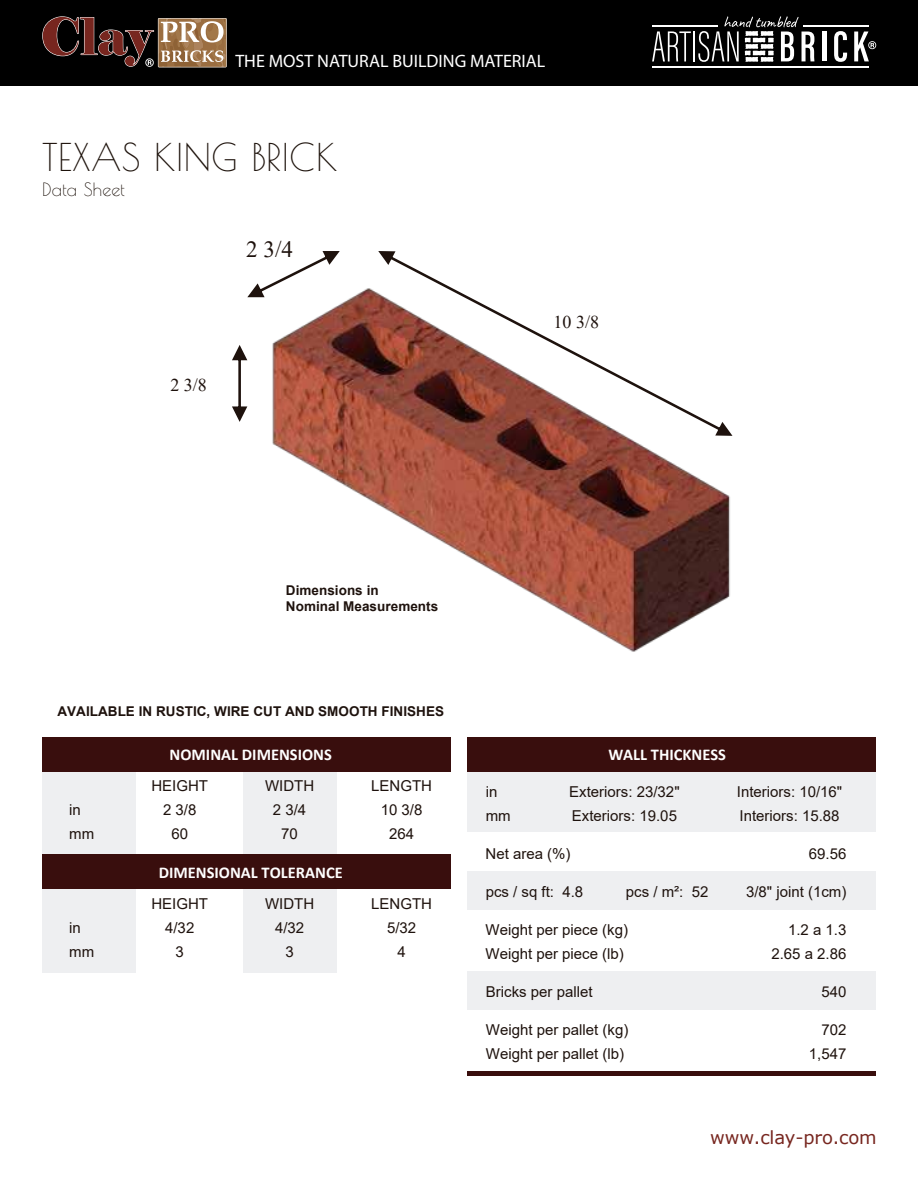
<style>
.page{position:relative;width:918px;height:1188px;background:#fff}
.page>*{position:absolute;margin:0;border:0;box-sizing:border-box;transform-origin:0 0}
.t1{font:37.5px "Poiret One";letter-spacing:.01em;color:#1d120b}
.t2{font:23.1px "Times New Roman";color:#1e120d}
.t3{font:18px "Myriad Pro";color:#fff}
.t4{font:18px "Verdana";letter-spacing:-.01em;color:#77261f}
.t5{font:18px "Poiret One";letter-spacing:.01em;color:#1d120b}
.t6{font:18px "Times New Roman";color:#1e120d}
.t7{font:700 16.5px "Calibri";color:#fff}
.t8{font:15px/24px "Arial";color:#1e120d}
.t9{font:700 13.5px/16.2px "Arial";letter-spacing:.005em;color:#1e120d}
</style>
<div class="page">
<div style="left:0;top:0;width:918px;height:85px;background:#000"></div>
<svg style="left:652px;top:31px;width:39px;height:30px"></svg>
<hr style="left:693px;top:31px;width:2px;height:30px;background:#fff">
<hr style="left:822px;top:32px;width:4px;height:29px;background:#fff">
<svg style="left:834px;top:31px;width:13px;height:31px"></svg>
<svg style="left:698px;top:16px;width:116px;height:46px"></svg>
<hr style="left:803px;top:26px;width:66px;height:1px;background:#fff">
<hr style="left:652px;top:66px;width:217px;height:1px;background:#fff">
<hr style="left:652px;top:26px;width:66px;height:1px;background:#fff">
<svg style="left:854px;top:32px;width:22px;height:29px"></svg>
<svg style="left:42px;top:16px;width:185px;height:51px"></svg>
<img style="left:263px;top:288px;width:470px;height:364px">
<svg style="left:378px;top:251px;width:354px;height:185px"></svg>
<svg style="left:247px;top:251px;width:93px;height:46px"></svg>
<svg style="left:232px;top:345px;width:15px;height:77px"></svg>
<div style="left:243px;top:772px;width:93px;height:83px;background:#eeeff1"></div>
<div style="left:43px;top:772px;width:93px;height:83px;background:#eeeff1"></div>
<div style="left:43px;top:738px;width:408px;height:34px;background:#390e0d"></div>
<div style="left:43px;top:855px;width:408px;height:34px;background:#390e0d"></div>
<div style="left:243px;top:889px;width:93px;height:83px;background:#eeeff1"></div>
<div style="left:43px;top:889px;width:93px;height:83px;background:#eeeff1"></div>
<div style="left:467px;top:738px;width:408px;height:34px;background:#390e0d"></div>
<hr style="left:467px;top:1072px;width:408px;height:4px;background:#390e0d">
<div style="left:467px;top:772px;width:408px;height:60px;background:#eeeff1"></div>
<div style="left:467px;top:871px;width:408px;height:39px;background:#eeeff1"></div>
<div style="left:467px;top:971px;width:408px;height:39px;background:#eeeff1"></div>
<p class="t3" style="left:235px;top:50px;width:312px">THE MOST NATURAL BUILDING MATERIAL</p>
<h1 class="t1" style="left:42px;top:135px;width:297px">TEXAS KING BRICK</h1>
<p class="t5" style="left:42px;top:179px;width:84px">Data Sheet</p>
<h2 class="t2" style="left:246px;top:233px;width:48px">2 3/4</h2>
<p class="t6" style="left:170px;top:372px;width:38px">2 3/8</p>
<p class="t6" style="left:554px;top:309px;width:47px">10 3/8</p>
<p class="t9" style="left:286px;top:582px;width:154px">Dimensions in<br>Nominal Measurements</p>
<p class="t9" style="left:57px;top:703px;width:388px">AVAILABLE IN RUSTIC, WIRE CUT AND SMOOTH FINISHES</p>
<p class="t7" style="left:170px;top:743px;width:164px">NOMINAL DIMENSIONS</p>
<p class="t8" style="left:69px;top:798px;width:26px">in mm</p>
<p class="t8" style="left:69px;top:915px;width:26px">in mm</p>
<p class="t8" style="left:151px;top:774px;width:58px;text-align:center">HEIGHT<br>2 3/8<br>60</p>
<p class="t8" style="left:265px;top:774px;width:51px;text-align:center">WIDTH<br>2 3/4<br>70</p>
<p class="t7" style="left:159px;top:860px;width:186px">DIMENSIONAL TOLERANCE</p>
<p class="t8" style="left:151px;top:891px;width:58px;text-align:center">HEIGHT<br>4/32<br>3</p>
<p class="t8" style="left:265px;top:891px;width:51px;text-align:center">WIDTH<br>4/32<br>3</p>
<p class="t8" style="left:371px;top:774px;width:62px;text-align:center">LENGTH<br>10 3/8<br>264</p>
<p class="t8" style="left:371px;top:891px;width:62px;text-align:center">LENGTH<br>5/32<br>4</p>
<p class="t7" style="left:608px;top:743px;width:119px">WALL THICKNESS</p>
<p class="t8" style="left:486px;top:780px;width:26px">in mm</p>
<p class="t8" style="left:569px;top:780px;width:112px">Exteriors: 23/32"<br>Exteriors: 19.05</p>
<p class="t8" style="left:737px;top:780px;width:107px">Interiors: 10/16"<br>Interiors: 15.88</p>
<p class="t8" style="left:486px;top:842px;width:87px">Net area (%)</p>
<p class="t8" style="left:809px;top:842px;width:39px">69.56</p>
<p class="t8" style="left:486px;top:880px;width:99px">pcs / sq ft: 4.8</p>
<p class="t8" style="left:626px;top:880px;width:84px">pcs / m²: 52</p>
<p class="t8" style="left:746px;top:880px;width:102px">3/8" joint (1cm)</p>
<p class="t8" style="left:486px;top:918px;width:144px">Weight per piece (kg)<br>Weight per piece (lb)</p>
<p class="t8" style="left:486px;top:980px;width:108px">Bricks per pallet</p>
<p class="t8" style="left:486px;top:1017px;width:144px">Weight per pallet (kg)<br>Weight per pallet (lb)</p>
<p class="t8" style="left:771px;top:918px;width:77px;text-align:right">1.2 a 1.3<br>2.65 a 2.86</p>
<p class="t8" style="left:821px;top:980px;width:27px">540</p>
<p class="t8" style="left:809px;top:1017px;width:39px;text-align:right">702<br>1,547</p>
<p class="t4" style="left:710px;top:1126px;width:168px">www.clay-pro.com</p>
</div>
